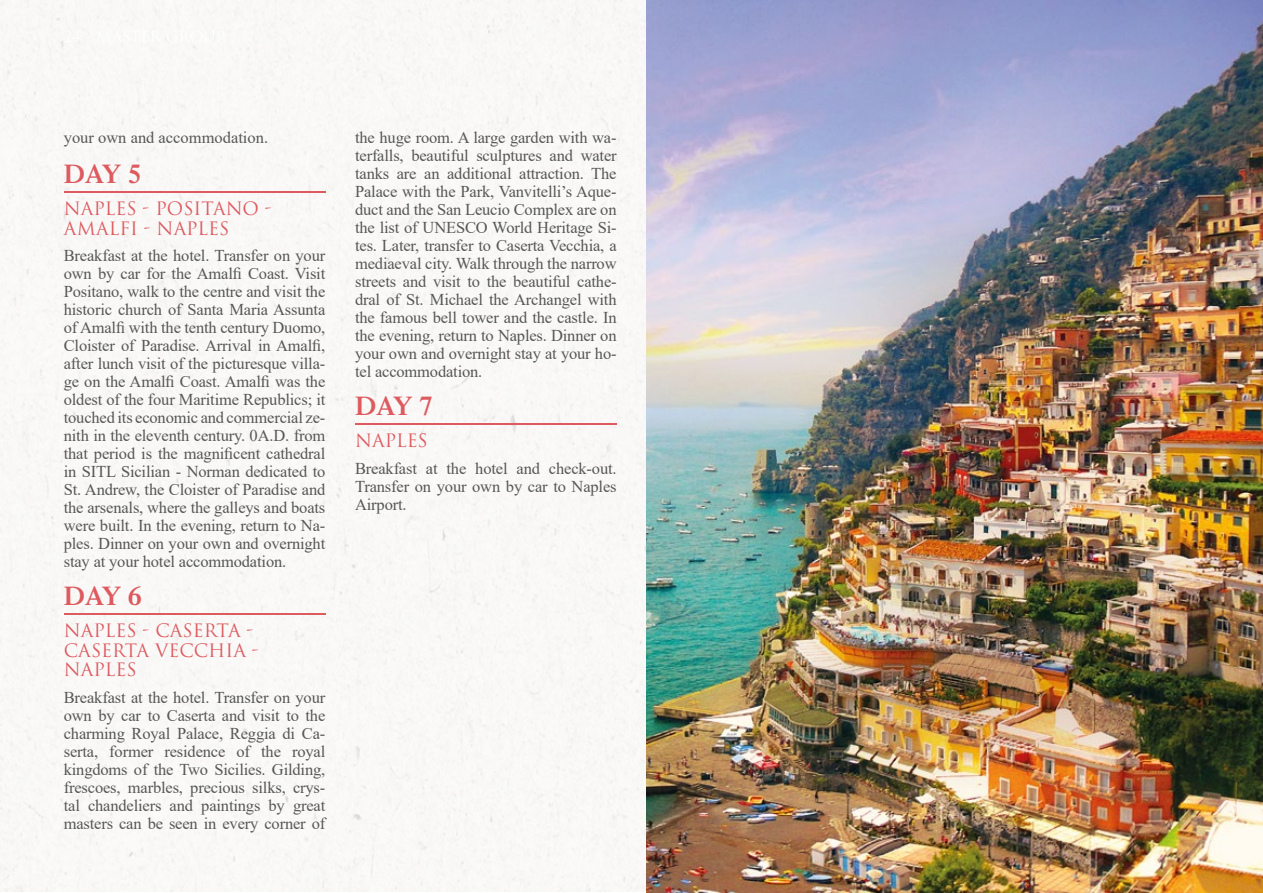
<style>
.page{position:relative;width:1263px;height:893px;background:#fff}
.page>*{position:absolute;margin:0;border:0;box-sizing:border-box;transform-origin:0 0}
.t1{font:600 27px "Times LT Std";letter-spacing:-.045em;color:#dd5a5f}
.t2{font:18px/19.5px "Trajan Pro";color:#dd5a5f}
.t3{font:16.5px/18px "Times New Roman";letter-spacing:-.01em;color:#575756;text-align:justify}
</style>
<div class="page">
<img style="left:0;top:0;width:578px;height:524px">
<img style="left:578px;top:0;width:68px;height:524px">
<img style="left:0;top:524px;width:646px;height:368px">
<hr style="left:64px;top:191px;width:261px;height:2px;background:#dd5a5f">
<hr style="left:64px;top:613px;width:261px;height:2px;background:#dd5a5f">
<hr style="left:355px;top:424px;width:262px;height:1px;background:#dd5a5f">
<img style="left:646px;top:0;width:617px;height:893px">
<svg style="left:144px;top:227px;width:6px;height:2px"></svg>
<svg style="left:252px;top:649px;width:6px;height:2px"></svg>
<p class="t3" style="left:64px;top:128px;width:206px">your own and accommodation.</p>
<h1 class="t1" style="left:64px;top:158px;width:79px">DAY 5</h1>
<p class="t2" style="left:64px;top:199px;width:197px">NAPLES POSITANO<br>AMALFI NAPLES</p>
<p class="t3" style="left:64px;top:246px;width:263px">Breakfast at the hotel. Transfer on your own by car for the Amalfi Coast. Visit Positano, walk to the centre and visit the historic church of Santa Maria Assunta of Amalfi with the tenth century Duomo, Cloister of Paradise. Arrival in Amalfi, after lunch visit of the picturesque villa&shy;ge on the Amalfi Coast. Amalfi was the oldest of the four Maritime Republics; it touched its economic and commercial ze&shy;nith in the eleventh century. 0A.D. from that period is the magnificent cathedral in SITL Sicilian - Norman dedicated to St. Andrew, the Cloister of Paradise and the arsenals, where the galleys and boats were built. In the evening, return to Na&shy;ples. Dinner on your own and overnight stay at your hotel accommodation.</p>
<h1 class="t1" style="left:64px;top:580px;width:79px">DAY 6</h1>
<p class="t2" style="left:64px;top:621px;width:184px">NAPLES CASERTA<br>CASERTA VECCHIA<br>NAPLES</p>
<p class="t3" style="left:64px;top:688px;width:263px">Breakfast at the hotel. Transfer on your own by car to Caserta and visit to the charming Royal Palace, Reggia di Ca&shy;serta, former residence of the royal kingdoms of the Two Sicilies. Gilding, frescoes, marbles, precious silks, crys&shy;tal chandeliers and paintings by great masters can be seen in every corner of</p>
<p class="t3" style="left:355px;top:128px;width:263px">the huge room. A large garden with wa&shy;terfalls, beautiful sculptures and water tanks are an additional attraction. The Palace with the Park, Vanvitelli’s Aque&shy;duct and the San Leucio Complex are on the list of UNESCO World Heritage Si&shy;tes. Later, transfer to Caserta Vecchia, a mediaeval city. Walk through the narrow streets and visit to the beautiful cathe&shy;dral of St. Michael the Archangel with the famous bell tower and the castle. In the evening, return to Naples. Dinner on your own and overnight stay at your ho&shy;tel accommodation.</p>
<h1 class="t1" style="left:355px;top:390px;width:79px">DAY 7</h1>
<p class="t2" style="left:355px;top:431px;width:74px">NAPLES</p>
<p class="t3" style="left:355px;top:459px;width:263px">Breakfast at the hotel and check-out.<br>Transfer on your own by car to Naples Airport.</p>
</div>
